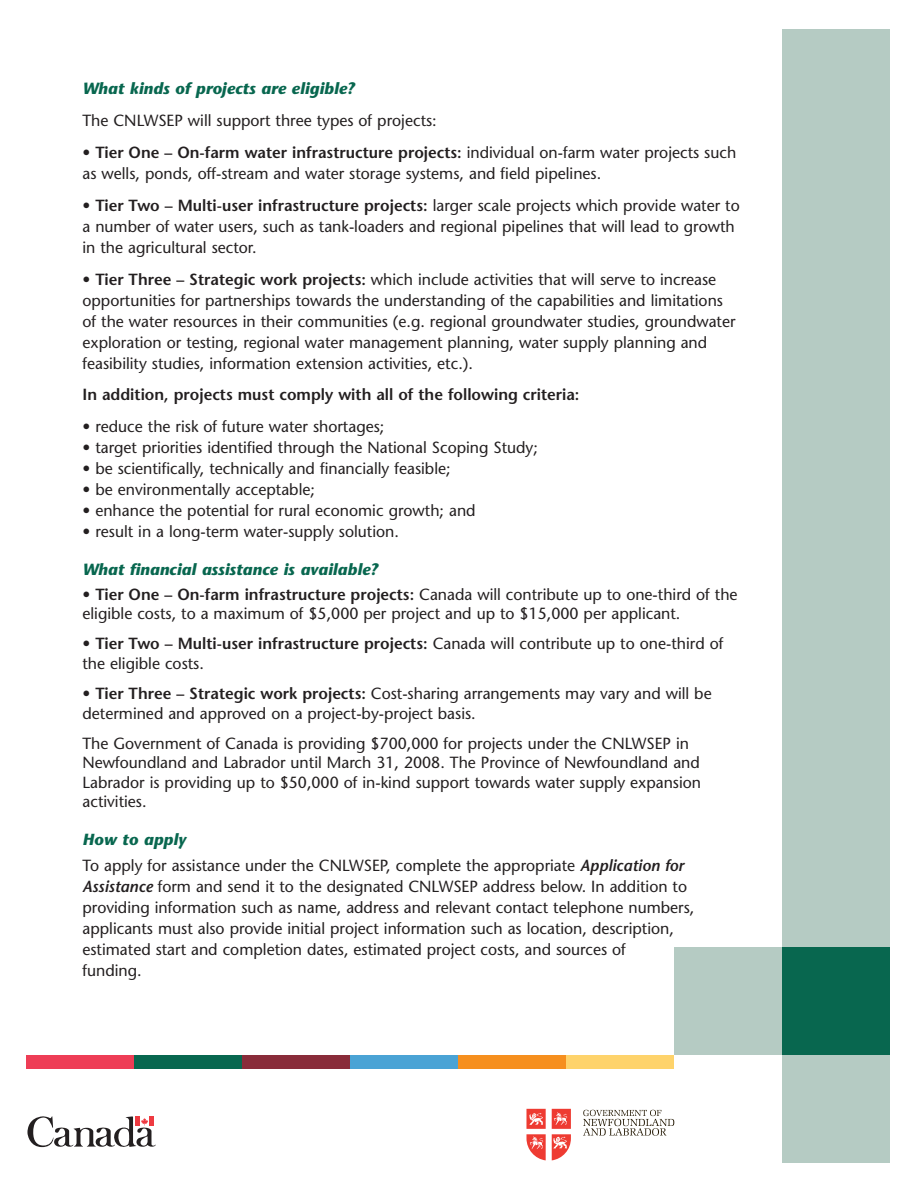
<style>
.page{position:relative;width:918px;height:1188px;background:#fff}
.page>*{position:absolute;margin:0;border:0;box-sizing:border-box;transform-origin:0 0}
.t1{font:16.2px/21px "Stone Sans";color:#231f20}
.t2{font:italic 700 16.2px "Stone Sans";color:#08674f}
.t3{font:600 16.2px "Stone Sans";color:#231f20}
.s1{font-weight:600}
.s2{font-weight:700;font-style:italic;color:#08674f}
.s3{font-weight:600;font-style:italic}
</style>
<div class="page">
<div style="left:782px;top:29px;width:108px;height:1134px;background:#b5cbc3"></div>
<div style="left:782px;top:947px;width:108px;height:108px;background:#08674f"></div>
<div style="left:26px;top:1055px;width:108px;height:13px;background:#ee3d56"></div>
<div style="left:134px;top:1055px;width:108px;height:13px;background:#08674f"></div>
<div style="left:242px;top:1055px;width:108px;height:13px;background:#892c3a"></div>
<div style="left:350px;top:1055px;width:108px;height:13px;background:#4aa3d5"></div>
<div style="left:458px;top:1055px;width:108px;height:13px;background:#f68f1e"></div>
<div style="left:566px;top:1055px;width:108px;height:13px;background:#fed36b"></div>
<svg style="left:27px;top:1116px;width:129px;height:31px"></svg>
<svg style="left:583px;top:1110px;width:91px;height:26px"></svg>
<svg style="left:552px;top:1109px;width:19px;height:51px"></svg>
<svg style="left:526px;top:1109px;width:20px;height:51px"></svg>
<div style="left:674px;top:947px;width:108px;height:108px;background:#b5cbc3"></div>
<p class="t2" style="left:82px;top:82px;width:274px">What kinds of projects are eligible?</p>
<p class="t1" style="left:82px;top:112px;width:356px">The CNLWSEP will support three types of projects:</p>
<p class="t1" style="left:82px;top:144px;width:655px"><span class="s1">• Tier One – On-farm water infrastructure projects:</span> individual on-farm water projects such as wells, ponds, off-stream and water storage systems, and field pipelines.</p>
<p class="t1" style="left:82px;top:196px;width:659px"><span class="s1">• Tier Two – Multi-user infrastructure projects:</span> larger scale projects which provide water to a number of water users, such as tank-loaders and regional pipelines that will lead to growth in the agricultural sector.</p>
<p class="t1" style="left:82px;top:270px;width:655px"><span class="s1">• Tier Three – Strategic work projects:</span> which include activities that will serve to increase opportunities for partnerships towards the understanding of the capabilities and limitations of the water resources in their communities (e.g. regional groundwater studies, groundwater exploration or testing, regional water management planning, water supply planning and feasibility studies, information extension activities, etc.).</p>
<p class="t3" style="left:82px;top:388px;width:499px">In addition, projects must comply with all of the following criteria:</p>
<p class="t1" style="left:82px;top:418px;width:303px">• reduce the risk of future water shortages;</p>
<p class="t1" style="left:82px;top:439px;width:457px">• target priorities identified through the National Scoping Study;</p>
<p class="t1" style="left:82px;top:460px;width:370px">• be scientifically, technically and financially feasible;</p>
<p class="t1" style="left:82px;top:481px;width:234px">• be environmentally acceptable;</p>
<p class="t1" style="left:82px;top:502px;width:395px">• enhance the potential for rural economic growth; and</p>
<p class="t1" style="left:82px;top:523px;width:318px">• result in a long-term water-supply solution.</p>
<p class="t2" style="left:82px;top:563px;width:297px">What financial assistance is available?</p>
<p class="t1" style="left:82px;top:586px;width:657px;line-height:19.5px"><span class="s1">• Tier One – On-farm infrastructure projects:</span> Canada will contribute up to one-third of the eligible costs, to a maximum of $5,000 per project and up to $15,000 per applicant.</p>
<p class="t1" style="left:83px;top:636px;width:642px;line-height:19.5px"><span class="s1">• Tier Two – Multi-user infrastructure projects:</span> Canada will contribute up to one-third of the eligible costs.</p>
<p class="t1" style="left:83px;top:685px;width:631px;line-height:19.5px"><span class="s1">• Tier Three – Strategic work projects:</span> Cost-sharing arrangements may vary and will be determined and approved on a project-by-project basis.</p>
<p class="t1" style="left:83px;top:735px;width:620px;line-height:19.5px">The Government of Canada is providing $700,000 for projects under the CNLWSEP in Newfoundland and Labrador until March 31, 2008. The Province of Newfoundland and Labrador is providing up to $50,000 of in-kind support towards water supply expansion activities.</p>
<p class="t1" style="left:82px;top:828px;width:603px;line-height:26.4px"><span class="s2">How to apply<br></span>To apply for assistance under the CNLWSEP, complete the appropriate <span class="s3">Application for</span></p>
<p class="t1" style="left:82px;top:878px;width:613px"><span class="s3">Assistance</span> form and send it to the designated CNLWSEP address below. In addition to providing information such as name, address and relevant contact telephone numbers, applicants must also provide initial project information such as location, description, estimated start and completion dates, estimated project costs, and sources of<br>funding.</p>
</div>
